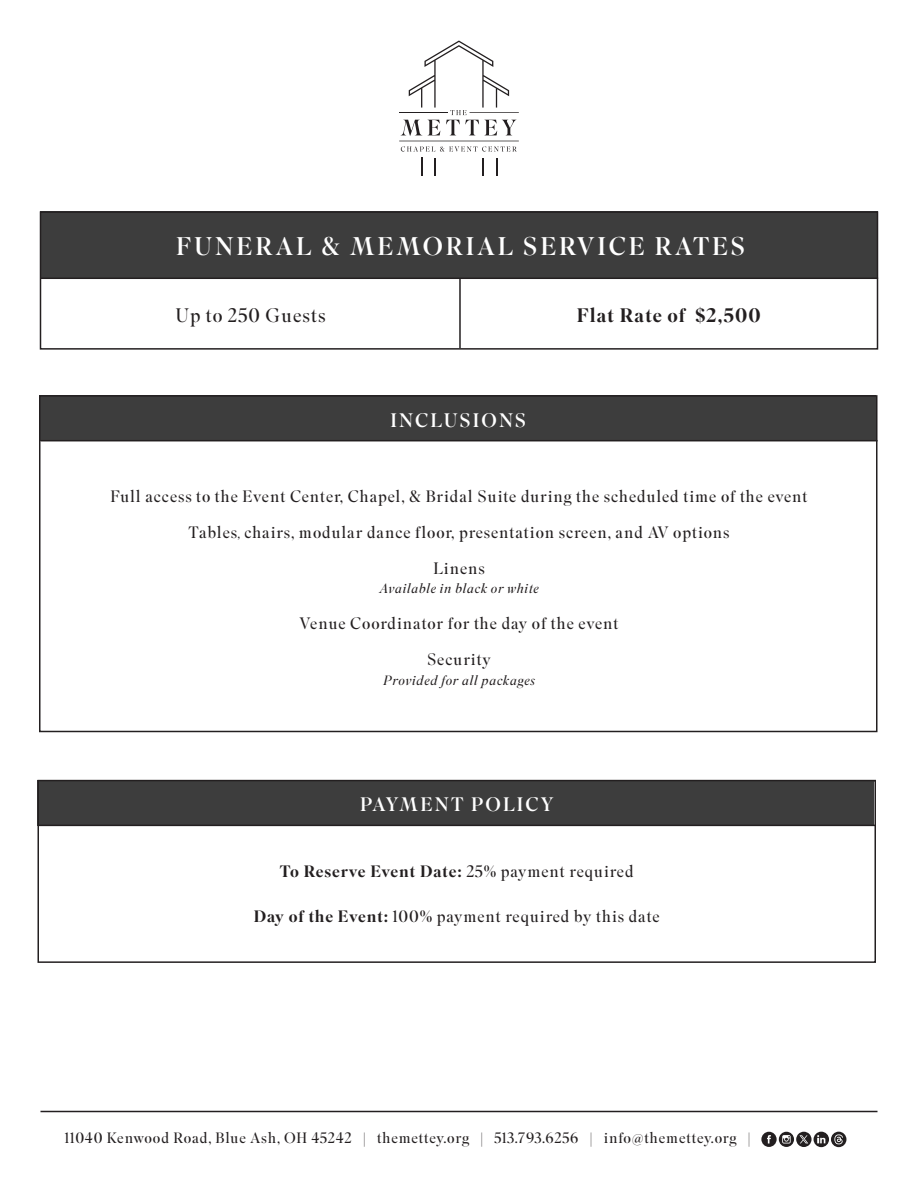
<style>
.page{position:relative;width:918px;height:1188px;background:#fff}
.page>*{position:absolute;margin:0;border:0;box-sizing:border-box;transform-origin:0 0}
.t1{font:25.5px "Superior Title";letter-spacing:.105em;color:#fff}
.t2{font:19.5px "Superior Title";letter-spacing:.105em;color:#fff}
.t3{font:500 19.5px "Superior Title";letter-spacing:.05em;color:#231f20}
.t4{font:300 19.5px "Superior Title";letter-spacing:.05em;color:#231f20}
.t5{font:300 16.5px/36px "Superior Title";letter-spacing:.05em;color:#231f20;text-align:center}
.t6{font:500 16.5px "Superior Title";letter-spacing:.05em;color:#231f20}
.t7{font:300 15px "Superior Title";letter-spacing:.05em;color:#231f20}
.t8{font:italic 300 13.5px "Superior Title";letter-spacing:.05em;color:#231f20}
.s1{font-style:italic;font-size:13.5px}
.s2{font-weight:300}
.s3{font-weight:500}
</style>
<div class="page">
<hr style="left:40px;top:1111px;width:838px;height:1px;background:#231f20">
<svg style="left:421px;top:158px;width:1px;height:18px"></svg>
<hr style="left:399px;top:141px;width:120px;height:1px;background:#231f20">
<hr style="left:399px;top:112px;width:48px;height:1px;background:#231f20">
<hr style="left:470px;top:112px;width:49px;height:1px;background:#231f20">
<svg style="left:401px;top:146px;width:116px;height:6px"></svg>
<svg style="left:401px;top:40px;width:115px;height:96px"></svg>
<svg style="left:434px;top:158px;width:2px;height:18px"></svg>
<svg style="left:482px;top:158px;width:2px;height:18px"></svg>
<svg style="left:496px;top:158px;width:1px;height:18px"></svg>
<svg style="left:761px;top:1132px;width:85px;height:15px"></svg>
<div style="left:39px;top:395px;width:837px;height:46px;background:#3d3d3d"></div>
<div style="left:40px;top:211px;width:838px;height:68px;background:#3d3d3d"></div>
<hr style="left:459px;top:279px;width:2px;height:69px;background:#231f20">
<hr style="left:41px;top:278px;width:837px;height:1px;background:#231f20">
<hr style="left:40px;top:440px;width:838px;height:1px;background:#231f20">
<div style="left:38px;top:780px;width:836px;height:45px;background:#3d3d3d"></div>
<hr style="left:39px;top:825px;width:837px;height:1px;background:#231f20">
<div style="left:39px;top:395px;width:839px;height:337px;border:2px solid #231f20"></div>
<div style="left:40px;top:211px;width:838px;height:139px;border:2px solid #231f20"></div>
<div style="left:38px;top:780px;width:838px;height:183px;border:2px solid #231f20"></div>
<h1 class="t1" style="left:176px;top:231px;width:571px">FUNERAL &amp; MEMORIAL SERVICE RATES</h1>
<p class="t4" style="left:176px;top:303px;width:152px">Up to 250 Guests</p>
<p class="t3" style="left:577px;top:303px;width:185px">Flat Rate of $2,500</p>
<p class="t2" style="left:391px;top:409px;width:137px">INCLUSIONS</p>
<p class="t5" style="left:111px;top:478px;width:699px">Full access to the Event Center, Chapel, &amp; Bridal Suite during the scheduled time of the event<br>Tables<span class="s1">,</span> chairs, modular dance floor, presentation screen, and AV options<br>Linens</p>
<p class="t8" style="left:379px;top:580px;width:161px">Available in black or white</p>
<p class="t5" style="left:300px;top:606px;width:320px">Venue Coordinator for the day of the event<br>Security</p>
<p class="t8" style="left:383px;top:672px;width:153px">Provided for all packages</p>
<p class="t2" style="left:360px;top:792px;width:195px">PAYMENT POLICY</p>
<p class="t6" style="left:280px;top:862px;width:356px">To Reserve Event Date: <span class="s2">25% payment required</span></p>
<p class="t5" style="left:254px;top:899px;width:408px"><span class="s3">Day of the Event:</span> 100% payment required by this date</p>
<p class="t7" style="left:65px;top:1129px;width:688px">11040 Kenwood Road, Blue Ash, OH 45242 | themettey.org | 513.793.6256 | info@themettey.org |</p>
</div>
